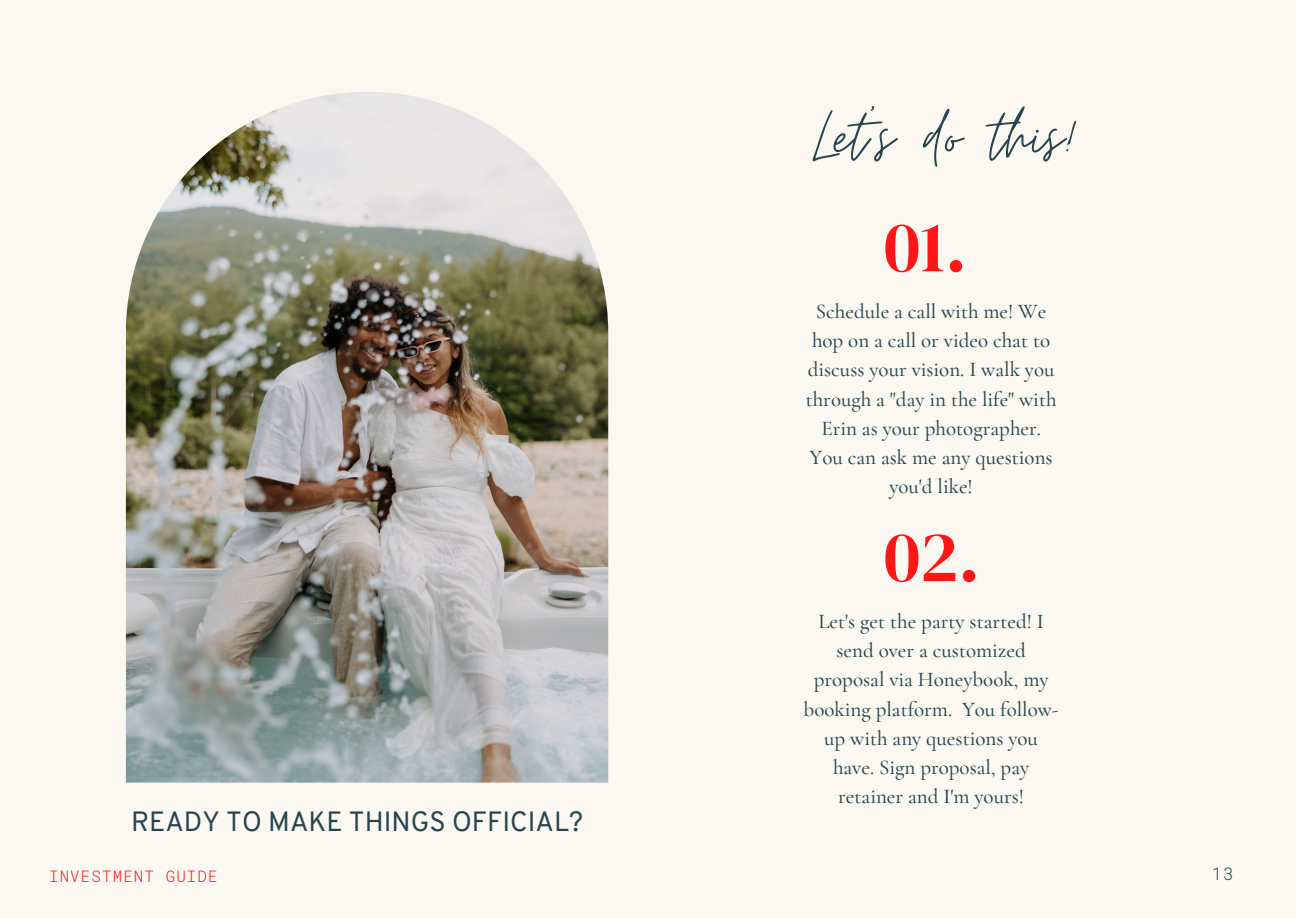
<style>
.page{position:relative;width:1296px;height:918px;background:#faf8f1}
.page>*{position:absolute;margin:0;border:0;box-sizing:border-box;transform-origin:0 0}
.t1{font:77.55px "Moon Time";color:#26454f}
.t2{font:72px "DM Serif Display";color:#ff1616}
.t3{font:27.15px "Overpass";color:#26454f}
.t4{font:500 21px/29.2px "Cormorant Garamond";color:#26454f;text-align:center}
.t5{font:300 17.25px "Roboto Mono";color:#26454f}
.t6{font:300 15.75px "Roboto Mono";letter-spacing:.07em;color:#ff1616}
</style>
<div class="page">
<img style="left:126px;top:92px;width:482px;height:691px">
<h1 class="t1" style="left:813px;top:89px;width:268px">Let's do this!</h1>
<h2 class="t2" style="left:884px;top:197px;width:84px">01.</h2>
<p class="t4" style="left:806px;top:297px;width:252px">Schedule a call with me! We hop on a call or video chat to discuss your vision. I walk you through a "day in the life" with<br>Erin as your photographer.<br>You can ask me any questions you'd like!</p>
<h2 class="t2" style="left:884px;top:506px;width:98px">02.</h2>
<p class="t3" style="left:131px;top:811px;width:453px">READY TO MAKE THINGS OFFICIAL?</p>
<p class="t4" style="left:804px;top:607px;width:257px">Let's get the party started! I send over a customized proposal via Honeybook, my booking platform. You follow&shy;up with any questions you have. Sign proposal, pay retainer and I'm yours!</p>
<p class="t6" style="left:49px;top:866px;width:170px">INVESTMENT GUIDE</p>
<p class="t5" style="left:1212px;top:862px;width:23px">13</p>
</div>
